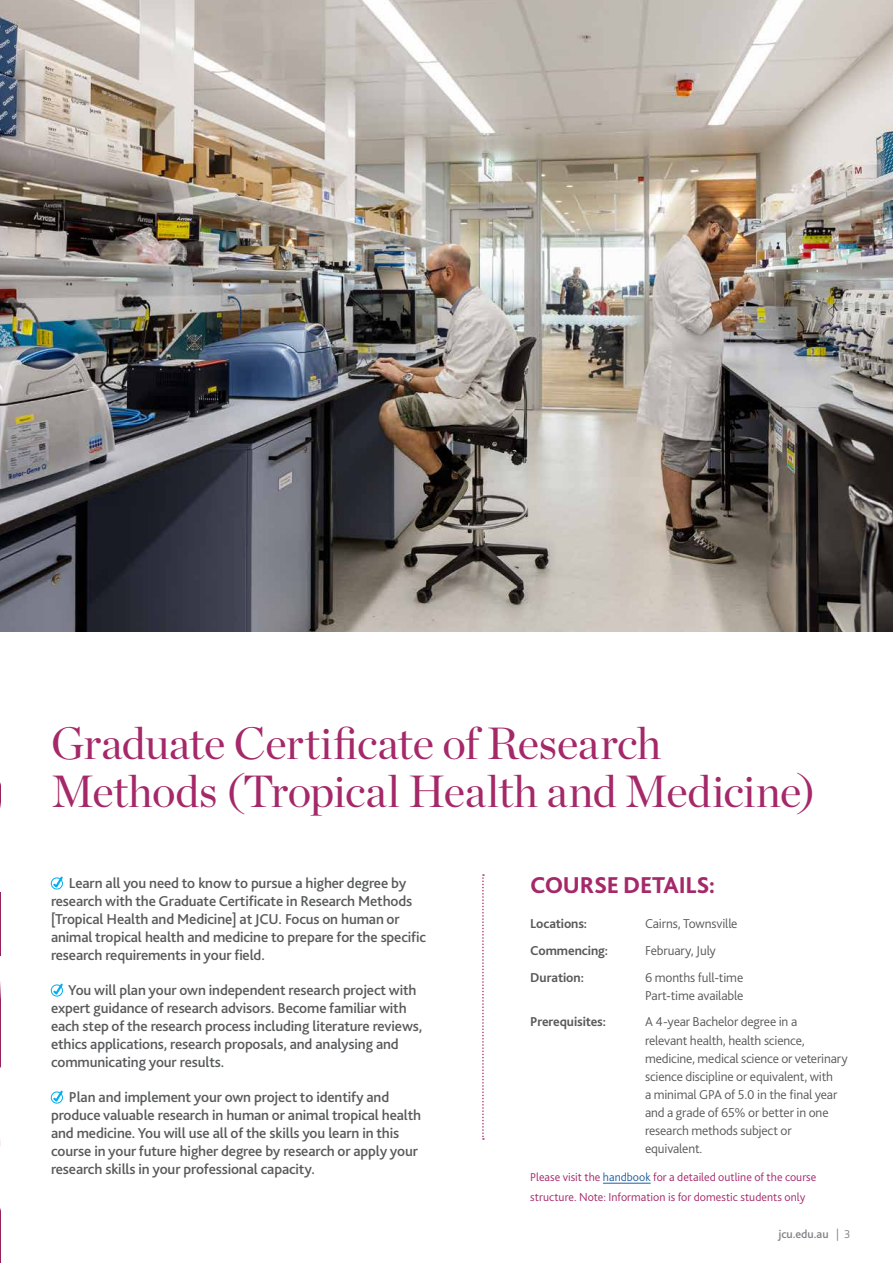
<style>
.page{position:relative;width:893px;height:1263px;background:#fff}
.page>*{position:absolute;margin:0;border:0;box-sizing:border-box;transform-origin:0 0}
.H1_heading{font:45px/48px "Chronicle Display";letter-spacing:-.01em;color:#a52869}
.h2_Subheading_1{font:800 24px "Bliss 2";letter-spacing:-.015em;color:#a52869}
.b_-Subject_copy_main{font:500 15px/18px "Bliss 2";letter-spacing:-.01em;color:#58595b}
.Body_copy{font:300 13.5px/18.1px "Bliss 2";letter-spacing:-.015em;color:#58595b}
.Body_copy-2{font:700 13.5px "Bliss 2";letter-spacing:-.005em;color:#58595b}
.Body_copy-3{font:300 12px/19.6px "Bliss 2";color:#a52869}
.t1{font:500 12px "Bliss 2";letter-spacing:-.005em;color:#808285}
.s1{color:#215e9e}
.s2{font-weight:300}
</style>
<div class="page">
<svg style="left:0;top:782px;width:1px;height:481px"></svg>
<svg style="left:51px;top:876px;width:12px;height:14px"></svg>
<svg style="left:51px;top:983px;width:12px;height:14px"></svg>
<svg style="left:51px;top:1090px;width:12px;height:14px"></svg>
<hr style="left:603px;top:1183px;width:48px;height:1px;background:#215e9e">
<img style="left:0;top:0;width:893px;height:631px">
<svg style="left:482px;top:874px;width:2px;height:266px"></svg>
<h1 class="H1_heading" style="left:51px;top:716px;width:766px">Graduate Certificate of Research<br>Methods (Tropical Health and Medicine)</h1>
<p class="b_-Subject_copy_main" style="left:51px;top:874px;width:377px;text-indent:18px">Learn all you need to know to pursue a higher degree by research with the Graduate Certificate in Research Methods [Tropical Health and Medicine] at JCU. Focus on human or animal tropical health and medicine to prepare for the specific research requirements in your field.</p>
<p class="b_-Subject_copy_main" style="left:51px;top:981px;width:373px;text-indent:17px">You will plan your own independent research project with expert guidance of research advisors. Become familiar with each step of the research process including literature reviews, ethics applications, research proposals, and analysing and communicating your results.</p>
<p class="b_-Subject_copy_main" style="left:51px;top:1088px;width:372px;text-indent:18px">Plan and implement your own project to identify and produce valuable research in human or animal tropical health and medicine. You will use all of the skills you learn in this course in your future higher degree by research or apply your research skills in your professional capacity.</p>
<h2 class="h2_Subheading_1" style="left:530px;top:870px;width:186px">COURSE DETAILS:</h2>
<p class="Body_copy-2" style="left:530px;top:915px;width:58px">Locations:</p>
<p class="Body_copy" style="left:645px;top:915px;width:94px">Cairns, Townsville</p>
<p class="Body_copy-2" style="left:530px;top:942px;width:79px">Commencing:</p>
<p class="Body_copy" style="left:645px;top:941px;width:72px">February, July</p>
<p class="Body_copy-2" style="left:530px;top:969px;width:55px">Duration:</p>
<p class="Body_copy" style="left:645px;top:968px;width:100px">6 months full-time<br>Part-time available</p>
<p class="Body_copy-2" style="left:530px;top:1013px;width:77px">Prerequisites:</p>
<p class="Body_copy" style="left:645px;top:1013px;width:204px">A 4-year Bachelor degree in a<br>relevant health, health science, medicine, medical science or veterinary science discipline or equivalent, with<br>a minimal GPA of 5.0 in the final year and a grade of 65% or better in one research methods subject or equivalent.</p>
<p class="Body_copy-3" style="left:530px;top:1167px;width:288px">Please visit the <span class="s1">handbook</span> for a detailed outline of the course structure. Note: Information is for domestic students only</p>
<p class="t1" style="left:778px;top:1227px;width:73px">jcu.edu.au <span class="s2">| 3</span></p>
</div>
